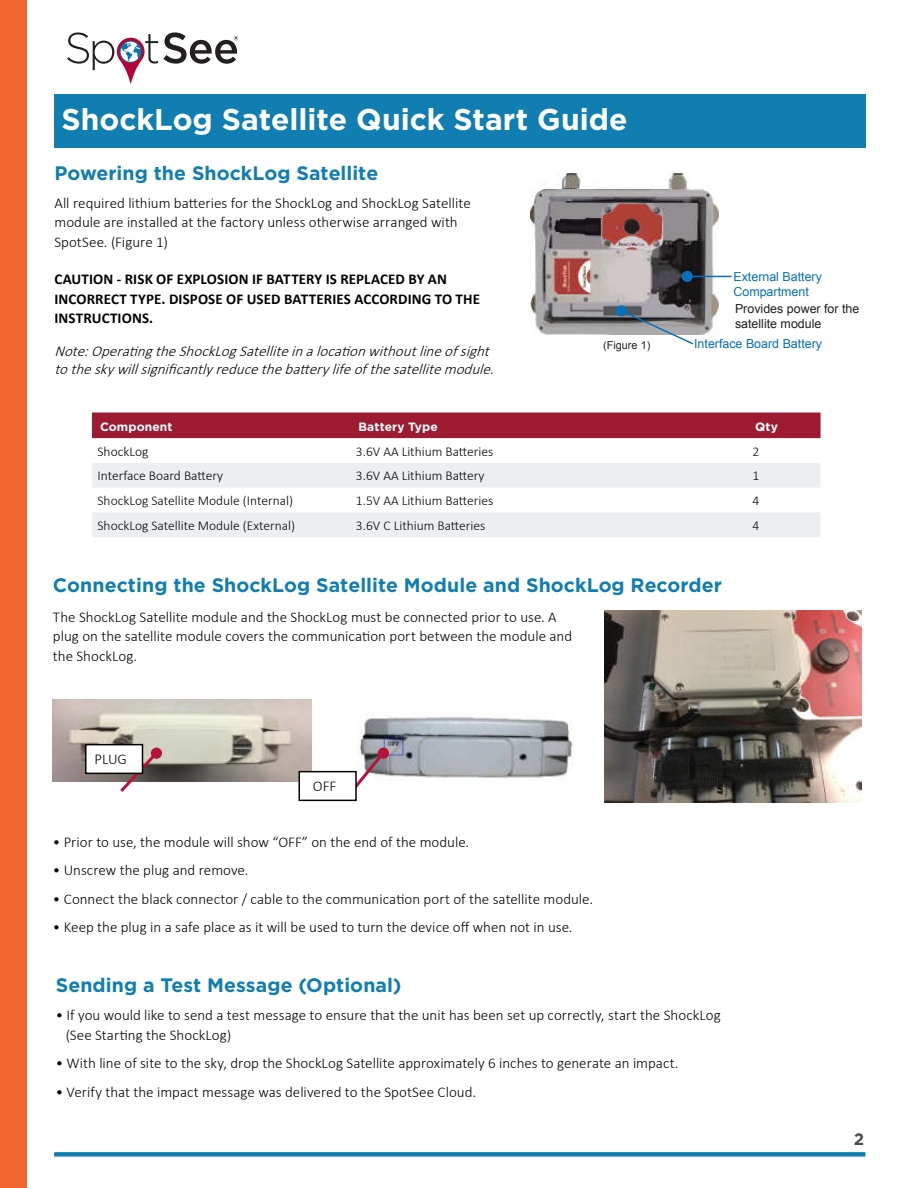
<style>
.page{position:relative;width:918px;height:1188px;background:#fff}
.page>*{position:absolute;margin:0;border:0;box-sizing:border-box;transform-origin:0 0}
.t1{font:700 30px "Gotham";color:#fff}
.t2{font:700 19.5px "Gotham";color:#117eb1}
.t3{font:700 16.5px "Gotham";color:#4d4b4d}
.t4{font:300 15px/19.5px "Calibri";color:#040503}
.t5{font:italic 300 15px/18px "Calibri";color:#040503}
.t6{font:700 15px/19.5px "Calibri";letter-spacing:.005em;color:#040503}
.t7{font:300 13.5px "Calibri";color:#040503}
.t8{font:12.45px/15px "Arial";color:#0770ba}
.t9{font:12.45px/15px "Arial";color:#231f20}
.t10{font:700 12px "Gotham";letter-spacing:.01em;color:#fff}
.t11{font:10.95px "Arial";color:#231f20}
</style>
<div class="page">
<img style="left:53px;top:699px;width:258px;height:83px">
<img style="left:358px;top:714px;width:215px;height:67px">
<div style="left:378px;top:748px;width:11px;height:11px;background:#b71238;border-radius:50%"></div>
<div style="left:151px;top:748px;width:11px;height:11px;background:#b71238;border-radius:50%"></div>
<svg style="left:348px;top:750px;width:38px;height:38px"></svg>
<svg style="left:117px;top:750px;width:43px;height:42px"></svg>
<div style="left:299px;top:772px;width:57px;height:28px;background:#fff"></div>
<div style="left:298px;top:771px;width:59px;height:30px;border:2px solid #040503"></div>
<div style="left:86px;top:745px;width:56px;height:28px;background:#fff"></div>
<div style="left:85px;top:744px;width:58px;height:30px;border:2px solid #040503"></div>
<div style="left:0;top:0;width:27px;height:1188px;background:#f2642f"></div>
<svg style="left:54px;top:1152px;width:812px;height:5px;background:#2b8bb9"></svg>
<img style="left:531px;top:174px;width:188px;height:161px">
<hr style="left:687px;top:276px;width:45px;height:1px;background:#0770ba">
<img style="left:626px;top:253px;width:69px;height:52px">
<img style="left:626px;top:257px;width:31px;height:48px">
<img style="left:530px;top:250px;width:96px;height:85px">
<svg style="left:615px;top:305px;width:80px;height:40px"></svg>
<img style="left:605px;top:610px;width:256px;height:192px">
<div style="left:54px;top:94px;width:811px;height:54px;background:#117eb1"></div>
<svg style="left:67px;top:32px;width:171px;height:52px"></svg>
<div style="left:92px;top:412px;width:729px;height:26px;background:#9c1b30"></div>
<svg style="left:92px;top:463px;width:729px;height:74px;fill:#eceff1"></svg>
<h1 class="t1" style="left:62px;top:102px;width:568px">ShockLog Satellite Quick Start Guide</h1>
<h2 class="t2" style="left:54px;top:162px;width:325px">Powering the ShockLog Satellite</h2>
<p class="t4" style="left:54px;top:192px;width:418px">All required lithium batteries for the ShockLog and ShockLog Satellite module are installed at the factory unless otherwise arranged with<br>SpotSee. (Figure 1)</p>
<p class="t6" style="left:54px;top:270px;width:427px">CAUTION - RISK OF EXPLOSION IF BATTERY IS REPLACED BY AN<br>INCORRECT TYPE. DISPOSE OF USED BATTERIES ACCORDING TO THE<br>INSTRUCTIONS.</p>
<p class="t5" style="left:54px;top:341px;width:445px">Note:OperatingtheShockLogSatelliteinalocationwithoutlineofsight totheskywillsignificantlyreducethebatterylifeofthesatellitemodule.</p>
<p class="t8" style="left:733px;top:269px;width:90px">External Battery<br>Compartment</p>
<p class="t9" style="left:735px;top:301px;width:126px">Provides power for the satellite module</p>
<p class="t11" style="left:603px;top:338px;width:49px">(Figure 1)</p>
<p class="t8" style="left:694px;top:336px;width:129px">Interface Board Battery</p>
<p class="t10" style="left:100px;top:420px;width:74px">Component</p>
<p class="t10" style="left:358px;top:420px;width:81px">Battery Type</p>
<p class="t10" style="left:755px;top:420px;width:24px">Qty</p>
<p class="t7" style="left:98px;top:443px;width:52px">ShockLog</p>
<p class="t7" style="left:356px;top:443px;width:139px">3.6V AA Lithium Batteries</p>
<p class="t7" style="left:753px;top:443px;width:8px">2</p>
<p class="t7" style="left:98px;top:467px;width:127px">Interface Board Battery</p>
<p class="t7" style="left:356px;top:467px;width:130px">3.6V AA Lithium Battery</p>
<p class="t7" style="left:753px;top:467px;width:8px">1</p>
<p class="t7" style="left:98px;top:492px;width:197px">ShockLog Satellite Module (Internal)</p>
<p class="t7" style="left:356px;top:492px;width:139px">1.5V AA Lithium Batteries</p>
<p class="t7" style="left:753px;top:492px;width:8px">4</p>
<p class="t7" style="left:98px;top:517px;width:199px">ShockLog Satellite Module (External)</p>
<p class="t7" style="left:356px;top:517px;width:131px">3.6V C Lithium Batteries</p>
<p class="t7" style="left:753px;top:517px;width:8px">4</p>
<h2 class="t2" style="left:53px;top:574px;width:671px">Connecting the ShockLog Satellite Module and ShockLog Recorder</h2>
<p class="t4" style="left:53px;top:606px;width:521px">The ShockLog Satellite module and the ShockLog must be connected prior to use. A plug on the satellite module covers the communication port between the module and the ShockLog.</p>
<p class="t4" style="left:95px;top:749px;width:34px">PLUG</p>
<p class="t4" style="left:313px;top:776px;width:25px">OFF</p>
<p class="t4" style="left:53px;top:831px;width:418px">• Prior to use, the module will show “OFF” on the end of the module.</p>
<p class="t4" style="left:53px;top:860px;width:197px">• Unscrew the plug and remove.</p>
<p class="t4" style="left:53px;top:888px;width:542px">• Connect the black connector / cable to the communication port of the satellite module.</p>
<p class="t4" style="left:53px;top:917px;width:521px">• Keep the plug in a safe place as it will be used to turn the device off when not in use.</p>
<h2 class="t2" style="left:56px;top:974px;width:347px">Sending a Test Message (Optional)</h2>
<p class="t4" style="left:66px;top:1005px;width:657px;text-indent:-10px">• If you would like to send a test message to ensure that the unit has been set up correctly, start the ShockLog (See Starting the ShockLog)</p>
<p class="t4" style="left:56px;top:1053px;width:624px">• With line of site to the sky, drop the ShockLog Satellite approximately 6 inches to generate an impact.</p>
<p class="t4" style="left:56px;top:1081px;width:422px">• Verify that the impact message was delivered to the SpotSee Cloud.</p>
<p class="t3" style="left:854px;top:1129px;width:12px">2</p>
</div>
